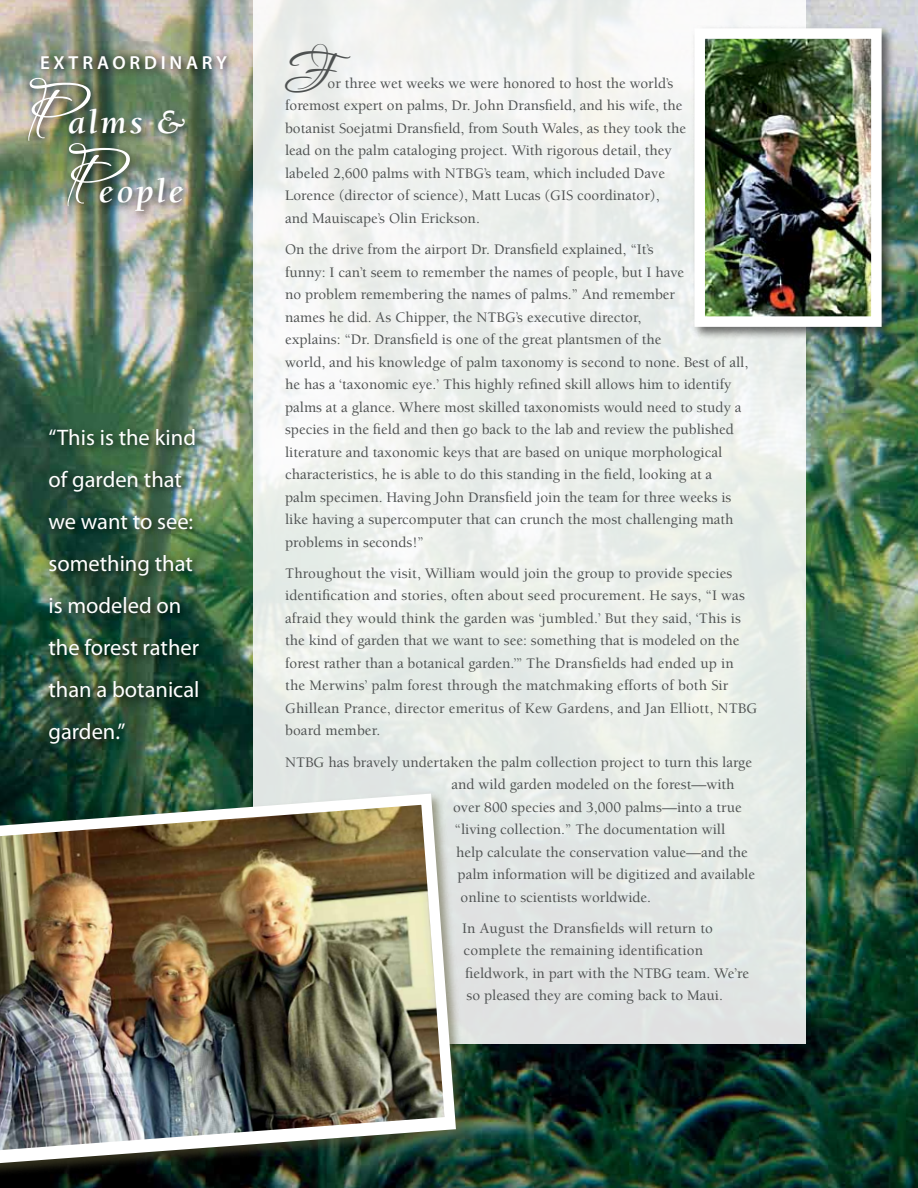
<style>
.page{position:relative;width:918px;height:1188px;background:#fff}
.page>*{position:absolute;margin:0;border:0;box-sizing:border-box;transform-origin:0 0}
.t1{font:72px/65.2px "Passions Conflict ROB";color:#fff;text-align:center}
.t2{font:49.5px "Passions Conflict ROB";color:#4e5151}
.t3{font:italic 700 34.5px/69px "Berkeley";letter-spacing:.08em;color:#fff;text-align:right}
.t4{font:22.5px/42px "Myriad Pro";color:#fff}
.t5{font:600 18.9px "Myriad Pro";letter-spacing:.2em;color:#fff}
.t6{font:500 15px/22.5px "Berkeley";color:#4e5151}
</style>
<div class="page">
<img style="left:0;top:0;width:918px;height:1188px">
<div style="left:253px;top:0;width:553px;height:1044px;background:linear-gradient(to bottom,#f4f6f3,#e0e6e3)"></div>
<div style="left:0;top:791px;width:469px;height:389px;background:#5b5836;opacity:.55"></div>
<img style="left:0;top:788px;width:462px;height:384px">
<div style="left:23px;top:51px;width:215px;height:172px;background:#000;opacity:.75"></div>
<div style="left:44px;top:424px;width:166px;height:330px;background:#000;opacity:.75"></div>
<div style="left:692px;top:25px;width:203px;height:316px;background:#000;opacity:.55"></div>
<img style="left:705px;top:39px;width:166px;height:277px">
<div style="left:694px;top:28px;width:188px;height:299px;border:10px solid #fff"></div>
<p class="t5" style="left:40px;top:50px;width:188px">EXTRAORDINARY</p>
<h3 class="t3" style="left:68px;top:89px;width:119px">alms &amp; eople</h3>
<h1 class="t1" style="left:24px;top:78px;width:106px">P<br>P</h1>
<h3 class="t4" style="left:48px;top:416px;width:153px">“This is the kind of garden that we want to see: something that is modeled on the forest rather than a botanical garden.”</h3>
<h2 class="t2" style="left:285px;top:42px;width:54px">F</h2>
<p class="t6" style="left:285px;top:72px;width:402px;text-indent:42px">or three wet weeks we were honored to host the world’s foremost expert on palms, Dr. John Dransfield, and his wife, the botanist Soejatmi Dransfield, from South Wales, as they took the lead on the palm cataloging project. With rigorous detail, they labeled 2,600 palms with NTBG’s team, which included Dave Lorence (director of science), Matt Lucas (GIS coordinator), and Mauiscape’s Olin Erickson.</p>
<p class="t6" style="left:285px;top:238px;width:465px">On the drive from the airport Dr. Dransfield explained, “It’s<br>funny: I can’t seem to remember the names of people, but I have<br>no problem remembering the names of palms.” And remember<br>names he did. As Chipper, the NTBG’s executive director,<br>explains: “Dr. Dransfield is one of the great plantsmen of the<br>world, and his knowledge of palm taxonomy is second to none. Best of all, he has a ‘taxonomic eye.’ This highly refined skill allows him to identify palms at a glance. Where most skilled taxonomists would need to study a species in the field and then go back to the lab and review the published literature and taxonomic keys that are based on unique morphological characteristics, he is able to do this standing in the field, looking at a<br>palm specimen. Having John Dransfield join the team for three weeks is like having a supercomputer that can crunch the most challenging math problems in seconds!”</p>
<p class="t6" style="left:285px;top:562px;width:474px">Throughout the visit, William would join the group to provide species identification and stories, often about seed procurement. He says, “I was afraid they would think the garden was ‘jumbled.’ But they said, ‘This is the kind of garden that we want to see: something that is modeled on the forest rather than a botanical garden.’” The Dransfields had ended up in the Merwins’ palm forest through the matchmaking efforts of both Sir Ghillean Prance, director emeritus of Kew Gardens, and Jan Elliott, NTBG board member.</p>
<p class="t6" style="left:285px;top:751px;width:469px">NTBG has bravely undertaken the palm collection project to turn this large</p>
<p class="t6" style="left:452px;top:773px;width:284px">and wild garden modeled on the forest—with</p>
<p class="t6" style="left:453px;top:796px;width:290px">over 800 species and 3,000 palms—into a true</p>
<p class="t6" style="left:455px;top:818px;width:272px">“living collection.” The documentation will</p>
<p class="t6" style="left:456px;top:841px;width:293px">help calculate the conservation value—and the</p>
<p class="t6" style="left:458px;top:863px;width:299px">palm information will be digitized and available</p>
<p class="t6" style="left:461px;top:886px;width:192px">online to scientists worldwide.</p>
<p class="t6" style="left:462px;top:917px;width:288px">In August the Dransfields will return to complete the remaining identification fieldwork, in part with the NTBG team. We’re so pleased they are coming back to Maui.</p>
</div>
